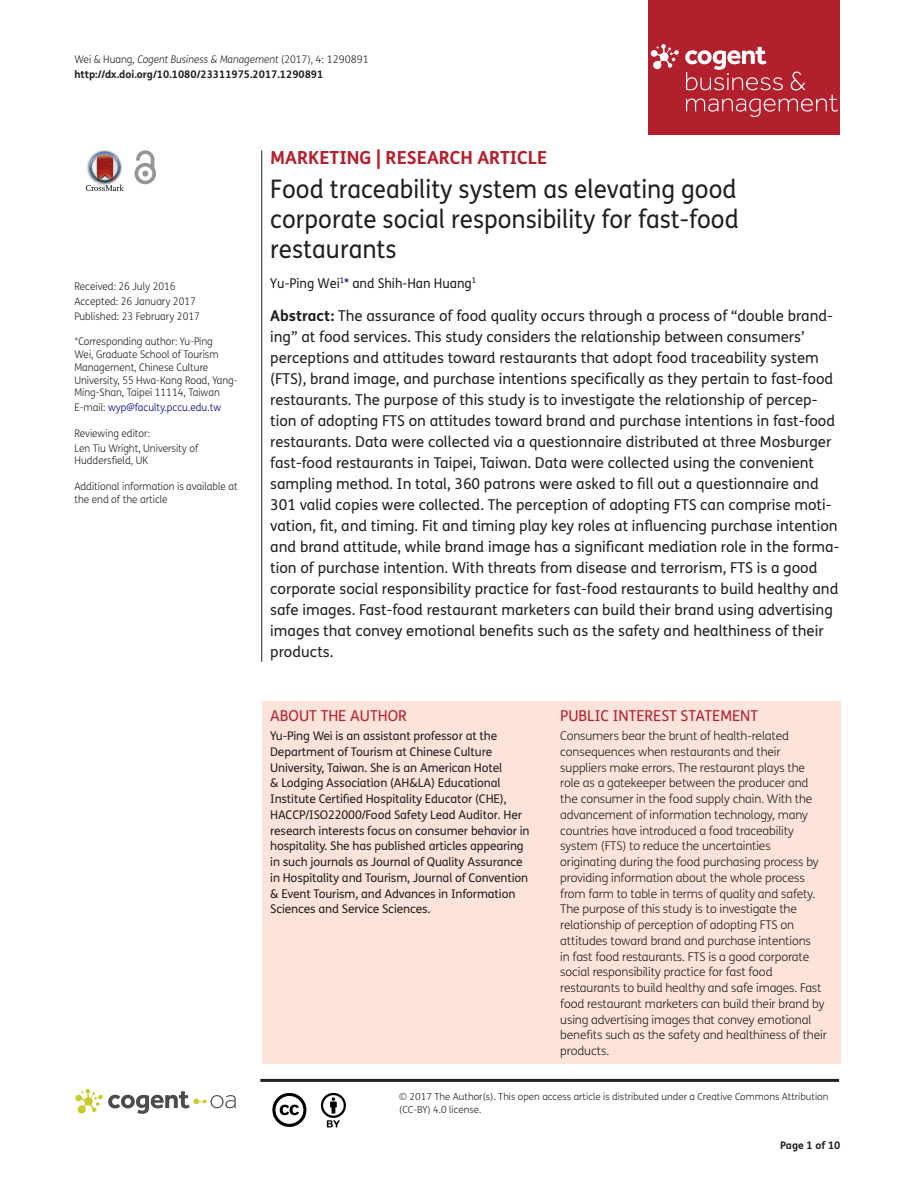
<style>
.page{position:relative;width:915px;height:1191px;background:#fff}
.page>*{position:absolute;margin:0;border:0;box-sizing:border-box;transform-origin:0 0}
.t1{font:25.5px/30px "FS Me Pro";color:#231f20;text-align:justify;scale:.95 1}
.t2{font:700 18px "FS Me Pro";color:#b3202d}
.t3{font:15px/21px "FS Me Pro";color:#231f20}
.t4{font:15px "FS Me Pro";color:#b3202d}
.t5{font:13.5px "FS Me Pro";color:#231f20;scale:.95 1}
.t6{font:300 12px/15.8px "FS Me Pro";letter-spacing:-.01em;color:#231f20}
.t7{font:12px/15.8px "FS Me Pro";letter-spacing:-.01em;color:#231f20}
.t8{font:300 10.5px/12.8px "FS Me Pro";color:#231f20;scale:.95 1}
.t9{font:700 10.5px/15px "FS Me Pro";color:#231f20}
.t10{font:300 10.5px "FS Me Pro";color:#000080;scale:.95 1}
.t11{font:300 9.75px/12.8px "FS Me Pro";color:#231f20}
.s1{font-weight:300}
.s2{font-weight:300;font-style:italic}
.s3{color:#231f20}
.s4{color:#000080}
.s5{font-weight:700}
</style>
<div class="page">
<div style="left:648px;top:0;width:192px;height:134px;background:#b3202d"></div>
<svg style="left:650px;top:44px;width:28px;height:25px"></svg>
<svg style="left:685px;top:47px;width:152px;height:70px"></svg>
<div style="left:261px;top:701px;width:579px;height:362px;background:#fde3da"></div>
<svg style="left:86px;top:151px;width:38px;height:40px"></svg>
<svg style="left:134px;top:150px;width:22px;height:34px"></svg>
<hr style="left:261px;top:150px;width:1px;height:512px;background:#231f20">
<svg style="left:75px;top:1089px;width:161px;height:24px"></svg>
<svg style="left:272px;top:1093px;width:34px;height:34px"></svg>
<svg style="left:321px;top:1093px;width:25px;height:34px"></svg>
<hr style="left:260px;top:1078px;width:578px;height:3px;background:#231f20">
<p class="t9" style="left:74px;top:51px;width:296px"><span class="s1">Wei &amp; Huang,</span> <span class="s2">Cogent Business &amp; Management</span> <span class="s1">(2017), 4: 1290891 </span>http://dx.doi.org/10.1080/23311975.2017.1290891</p>
<p class="t8" style="left:74px;top:279px;width:133px;line-height:14.9px">Received: 26 July 2016<br>Accepted: 26 January 2017<br>Published: 23 February 2017</p>
<p class="t8" style="left:74px;top:335px;width:173px">*Corresponding author: Yu-Ping<br>Wei, Graduate School of Tourism<br>Management, Chinese Culture<br>University, 55 Hwa-Kang Road, Yang-<br>Ming-Shan, Taipei 11114, Taiwan</p>
<p class="t10" style="left:74px;top:400px;width:156px"><span class="s3">E-mail:</span> wyp@faculty.pccu.edu.tw</p>
<p class="t8" style="left:74px;top:425px;width:132px;line-height:14.9px">Reviewing editor:<br>Len Tiu Wright, University of</p>
<p class="t8" style="left:74px;top:454px;width:79px">Huddersfield, UK</p>
<p class="t8" style="left:74px;top:479px;width:173px">Additional information is available at the end of the article</p>
<p class="t2" style="left:270px;top:143px;width:278px">MARKETING | RESEARCH ARTICLE</p>
<h1 class="t1" style="left:270px;top:174px;width:494px">Food traceability system as elevating good corporate social responsibility for fast-food restaurants</h1>
<p class="t5" style="left:270px;top:273px;width:218px">Yu-Ping Wei<sup>1</sup><span class="s4">*</span> and Shih-Han Huang<sup>1</sup></p>
<p class="t3" style="left:270px;top:305px;width:570px"><span class="s5">Abstract:</span> The assurance of food quality occurs through a process of “double brand&shy;ing” at food services. This study considers the relationship between consumers’ perceptions and attitudes toward restaurants that adopt food traceability system (FTS), brand image, and purchase intentions specifically as they pertain to fast-food restaurants. The purpose of this study is to investigate the relationship of percep&shy;tion of adopting FTS on attitudes toward brand and purchase intentions in fast-food restaurants. Data were collected via a questionnaire distributed at three Mosburger fast-food restaurants in Taipei, Taiwan. Data were collected using the convenient sampling method. In total, 360 patrons were asked to fill out a questionnaire and 301 valid copies were collected. The perception of adopting FTS can comprise moti&shy;vation, fit, and timing. Fit and timing play key roles at influencing purchase intention and brand attitude, while brand image has a significant mediation role in the forma&shy;tion of purchase intention. With threats from disease and terrorism, FTS is a good corporate social responsibility practice for fast-food restaurants to build healthy and safe images. Fast-food restaurant marketers can build their brand using advertising images that convey emotional benefits such as the safety and healthiness of their products.</p>
<p class="t4" style="left:270px;top:705px;width:138px">ABOUT THE AUTHOR</p>
<p class="t7" style="left:270px;top:728px;width:261px">Yu-Ping Wei is an assistant professor at the Department of Tourism at Chinese Culture University, Taiwan. She is an American Hotel<br>&amp; Lodging Association (AH&amp;LA) Educational Institute Certified Hospitality Educator (CHE), HACCP/ISO22000/Food Safety Lead Auditor. Her research interests focus on consumer behavior in hospitality. She has published articles appearing in such journals as Journal of Quality Assurance in Hospitality and Tourism, Journal of Convention &amp; Event Tourism, and Advances in Information Sciences and Service Sciences.</p>
<p class="t4" style="left:560px;top:705px;width:199px">PUBLIC INTEREST STATEMENT</p>
<p class="t6" style="left:560px;top:728px;width:268px">Consumers bear the brunt of health-related consequences when restaurants and their suppliers make errors. The restaurant plays the role as a gatekeeper between the producer and the consumer in the food supply chain. With the advancement of information technology, many countries have introduced a food traceability system (FTS) to reduce the uncertainties originating during the food purchasing process by providing information about the whole process from farm to table in terms of quality and safety.<br>The purpose of this study is to investigate the relationship of perception of adopting FTS on attitudes toward brand and purchase intentions<br>in fast food restaurants. FTS is a good corporate social responsibility practice for fast food restaurants to build healthy and safe images. Fast food restaurant marketers can build their brand by using advertising images that convey emotional benefits such as the safety and healthiness of their products.</p>
<p class="t11" style="left:399px;top:1090px;width:430px">© 2017 The Author(s). This open access article is distributed under a Creative Commons Attribution (CC-BY) 4.0 license.</p>
<p class="t9" style="left:780px;top:1137px;width:62px">Page 1 of 10</p>
</div>
